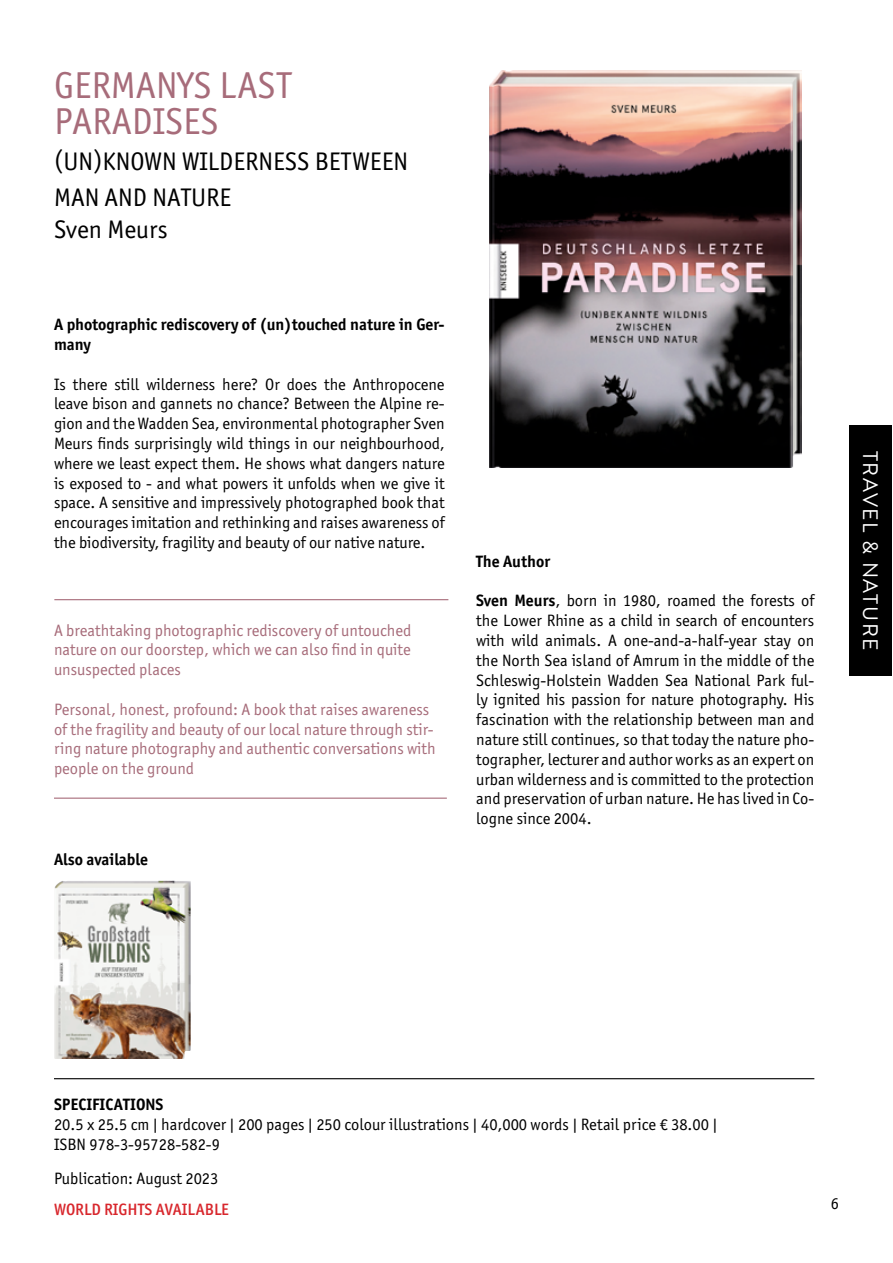
<style>
.page{position:relative;width:893px;height:1263px;background:#fff}
.page>*{position:absolute;margin:0;border:0;box-sizing:border-box;transform-origin:0 0}
.t1{font:37.5px/36px "Officina Sans ITC Pro";color:#a76c7a}
.t2{font:25.5px/36px "Officina Sans ITC Pro";color:#000}
.t3{font:21px "Brandon Grotesque";letter-spacing:.08em;color:#fff}
.t4{font:16.5px/19.8px "Officina Sans ITC Pro";color:#000;text-align:justify}
.t5{font:16.5px/19.8px "Officina Sans ITC Pro";color:#a76c7a;text-align:justify}
.t6{font:700 16.5px/19.8px "Officina Sans ITC Pro";letter-spacing:-.005em;color:#000}
.t7{font:500 16.5px "Officina Sans ITC Pro";color:#d8262c}
.s1{font-weight:700}
</style>
<div class="page">
<img style="left:489px;top:71px;width:312px;height:397px">
<img style="left:54px;top:881px;width:137px;height:178px">
<hr style="left:54px;top:1078px;width:760px;height:1px;background:#000">
<div style="left:849px;top:425px;width:43px;height:251px;background:#000"></div>
<hr style="left:54px;top:599px;width:394px;height:1px;background:#a76c7a">
<hr style="left:54px;top:797px;width:393px;height:2px;background:#a76c7a">
<h1 class="t1" style="left:54px;top:67px;width:239px">GERMANYS LAST<br>PARADISES</h1>
<h2 class="t2" style="left:54px;top:143px;width:356px">(UN)KNOWN WILDERNESS BETWEEN<br>MAN AND NATURE</h2>
<h2 class="t2" style="left:54px;top:211px;width:115px">Sven Meurs</h2>
<p class="t6" style="left:54px;top:315px;width:392px">A photographic rediscovery of (un)touched nature in Ger&shy;many</p>
<p class="t4" style="left:54px;top:374px;width:392px">Is there still wilderness here? Or does the Anthropocene leave bison and gannets no chance? Between the Alpine re&shy;gion and the Wadden Sea, environmental photographer Sven Meurs finds surprisingly wild things in our neighbourhood, where we least expect them. He shows what dangers nature is exposed to - and what powers it unfolds when we give it space. A sensitive and impressively photographed book that encourages imitation and rethinking and raises awareness of the biodiversity, fragility and beauty of our native nature.</p>
<p class="t5" style="left:54px;top:620px;width:359px">A breathtaking photographic rediscovery of untouched nature on our doorstep, which we can also find in quite unsuspected places</p>
<p class="t5" style="left:54px;top:699px;width:383px;text-align:left">Personal, honest, profound: A book that raises awareness of the fragility and beauty of our local nature through stir&shy;ring nature photography and authentic conversations with people on the ground</p>
<p class="t6" style="left:54px;top:849px;width:96px">Also available</p>
<p class="t6" style="left:476px;top:551px;width:75px">The Author</p>
<p class="t4" style="left:476px;top:591px;width:340px"><span class="s1">Sven Meurs</span>, born in 1980, roamed the forests of the Lower Rhine as a child in search of encounters with wild animals. A one-and-a-half-year stay on the North Sea island of Amrum in the middle of the Schleswig-Holstein Wadden Sea National Park ful&shy;ly ignited his passion for nature photography. His fascination with the relationship between man and nature still continues, so that today the nature pho&shy;tographer, lecturer and author works as an expert on urban wilderness and is committed to the protection and preservation of urban nature. He has lived in Co&shy;logne since 2004.</p>
<p class="t3" style="left:885px;top:451px;width:202px;rotate:90deg">TRAVEL &amp; NATURE</p>
<p class="t6" style="left:54px;top:1095px;width:111px">SPECIFICATIONS</p>
<p class="t4" style="left:54px;top:1114px;width:665px">20.5 x 25.5 cm | hardcover | 200 pages | 250 colour illustrations | 40,000 words | Retail price € 38.00 |<br>ISBN 978-3-95728-582-9</p>
<p class="t4" style="left:54px;top:1169px;width:166px">Publication: August 2023</p>
<p class="t7" style="left:54px;top:1199px;width:176px">WORLD RIGHTS AVAILABLE</p>
<p class="t4" style="left:831px;top:1193px;width:10px">6</p>
</div>
